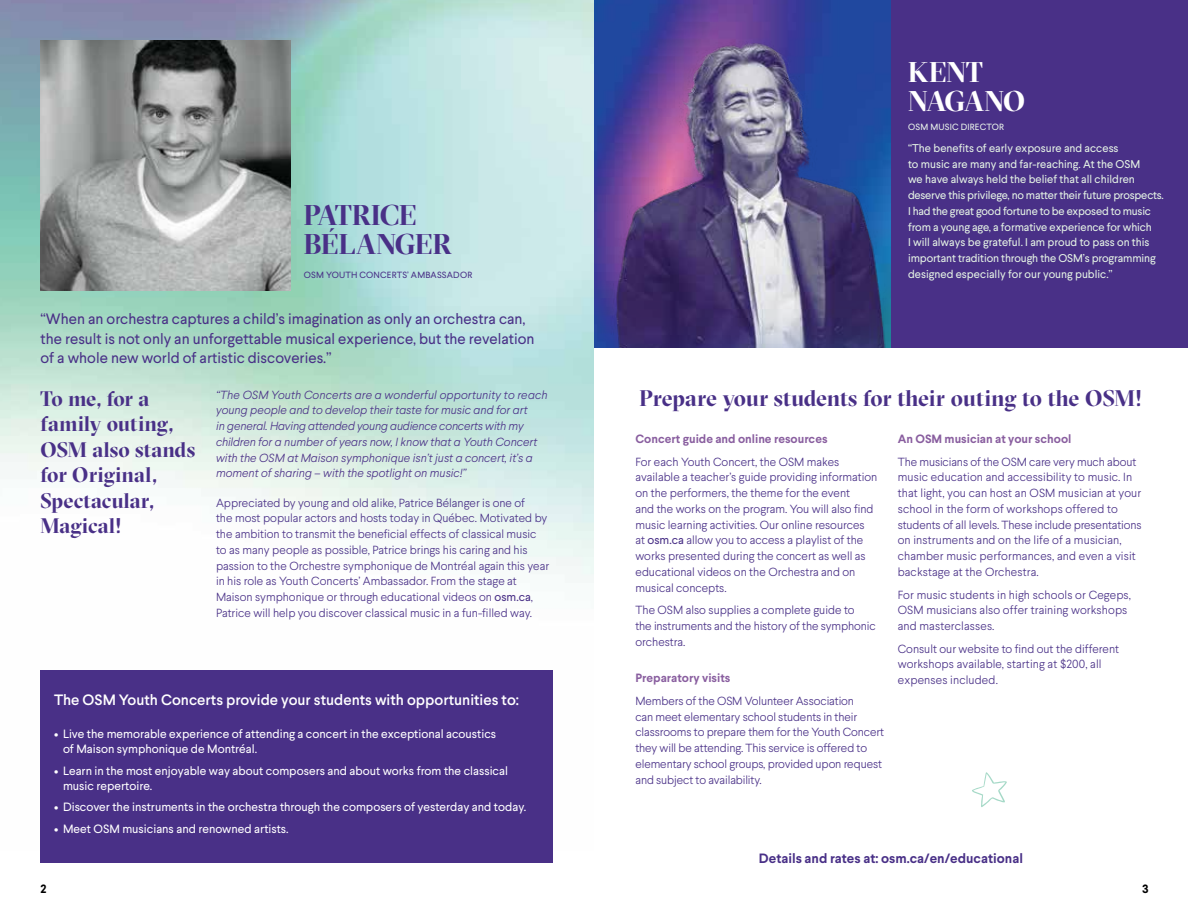
<style>
.page{position:relative;width:1188px;height:918px;background:#fff}
.page>*{position:absolute;margin:0;border:0;box-sizing:border-box;transform-origin:0 0}
.t1{font:700 28.5px/28.5px "GT Sectra Display";letter-spacing:-.01em;color:#493087}
.t2{font:700 28.5px/28.5px "GT Sectra Display";letter-spacing:-.01em;color:#fff}
.t3{font:700 22.5px "GT Sectra Display";letter-spacing:-.005em;color:#493087}
.t4{font:700 21px/25.5px "GT Sectra Display";letter-spacing:.01em;color:#493087}
.t5{font:15px/19.5px "Larsseit";color:#493087}
.t6{font:500 15px "Larsseit";color:#fff}
.t7{font:700 13.5px "Larsseit";color:#493087}
.t8{font:12px/15px "Larsseit";color:#fff}
.t9{font:700 12px "Larsseit";color:#895e9f}
.t10{font:700 12px "Larsseit";color:#000}
.t11{font:300 11.7px/15.8px "Larsseit";color:#493087}
.t12{font:italic 300 11.7px/15.8px "Larsseit";color:#493087}
.t13{font:11.25px/15.8px "Larsseit";letter-spacing:-.01em;color:#e5f3e5}
.t14{font:9px "Larsseit";letter-spacing:.02em;color:#493087}
.t15{font:9px "Larsseit";letter-spacing:.02em;color:#ebf5eb}
.s1{font-weight:400}
</style>
<div class="page">
<svg style="left:972px;top:772px;width:35px;height:35px"></svg>
<img style="left:594px;top:0;width:297px;height:348px">
<img style="left:0;top:0;width:594px;height:671px">
<div style="left:40px;top:671px;width:514px;height:192px;background:#493087"></div>
<img style="left:40px;top:40px;width:250px;height:250px">
<div style="left:891px;top:0;width:297px;height:348px;background:#493087"></div>
<h1 class="t1" style="left:304px;top:201px;width:149px">PATRICE<br>BÉLANGER</h1>
<p class="t14" style="left:304px;top:269px;width:170px">OSM YOUTH CONCERTS’ AMBASSADOR</p>
<p class="t5" style="left:40px;top:309px;width:496px">“When an orchestra captures a child’s imagination as only an orchestra can, the result is not only an unforgettable musical experience, but the revelation of a whole new world of artistic discoveries.”</p>
<h1 class="t2" style="left:908px;top:58px;width:118px">KENT<br>NAGANO</h1>
<p class="t15" style="left:908px;top:121px;width:97px">OSM MUSIC DIRECTOR</p>
<p class="t13" style="left:908px;top:140px;width:257px">“The benefits of early exposure and access<br>to music are many and far-reaching. At the OSM<br>we have always held the belief that all children deserve this privilege, no matter their future prospects.<br>I had the great good fortune to be exposed to music from a young age, a formative experience for which<br>I will always be grateful. I am proud to pass on this important tradition through the OSM’s programming designed especially for our young public.”</p>
<h3 class="t4" style="left:40px;top:386px;width:156px">To me, for a family outing,<br>OSM also stands for Original,<br>Spectacular,<br>Magical!</h3>
<h2 class="t3" style="left:640px;top:384px;width:504px">Prepare your students for their outing to the OSM!</h2>
<p class="t12" style="left:216px;top:387px;width:333px">“The OSM Youth Concerts are a wonderful opportunity to reach young people and to develop their taste for music and for art<br>in general. Having attended young audience concerts with my children for a number of years now, I know that a Youth Concert with the OSM at Maison symphonique isn’t just a concert, it’s a moment of sharing – with the spotlight on music!”</p>
<p class="t11" style="left:216px;top:495px;width:335px">Appreciated by young and old alike, Patrice Bélanger is one of<br>the most popular actors and hosts today in Québec. Motivated by the ambition to transmit the beneficial effects of classical music to as many people as possible, Patrice brings his caring and his passion to the Orchestre symphonique de Montréal again this year in his role as Youth Concerts’ Ambassador. From the stage at Maison symphonique or through educational videos on <span class="s1">osm.ca</span>, Patrice will help you discover classical music in a fun-filled way.</p>
<p class="t9" style="left:635px;top:431px;width:194px">Concert guide and online resources</p>
<p class="t11" style="left:635px;top:454px;width:244px">For each Youth Concert, the OSM makes available a teacher’s guide providing information on the performers, the theme for the event<br>and the works on the program. You will also find music learning activities. Our online resources<br>at <span class="s1">osm.ca</span> allow you to access a playlist of the works presented during the concert as well as educational videos on the Orchestra and on musical concepts.</p>
<p class="t11" style="left:635px;top:602px;width:242px">The OSM also supplies a complete guide to<br>the instruments and the history of the symphonic orchestra.</p>
<p class="t9" style="left:635px;top:671px;width:97px">Preparatory visits</p>
<p class="t11" style="left:635px;top:693px;width:250px">Members of the OSM Volunteer Association<br>can meet elementary school students in their classrooms to prepare them for the Youth Concert they will be attending. This service is offered to elementary school groups, provided upon request and subject to availability.</p>
<p class="t9" style="left:898px;top:431px;width:175px">An OSM musician at your school</p>
<p class="t11" style="left:898px;top:454px;width:245px">The musicians of the OSM care very much about music education and accessibility to music. In that light, you can host an OSM musician at your school in the form of workshops offered to students of all levels. These include presentations on instruments and on the life of a musician, chamber music performances, and even a visit backstage at the Orchestra.</p>
<p class="t11" style="left:898px;top:586px;width:235px">For music students in high schools or Cegeps,<br>OSM musicians also offer training workshops and masterclasses.</p>
<p class="t11" style="left:898px;top:640px;width:223px">Consult our website to find out the different workshops available, starting at $200, all expenses included.</p>
<p class="t6" style="left:54px;top:690px;width:467px">The OSM Youth Concerts provide your students with opportunities to:</p>
<p class="t8" style="left:63px;top:726px;width:435px;text-indent:-9px">• Live the memorable experience of attending a concert in the exceptional acoustics of Maison symphonique de Montréal.</p>
<p class="t8" style="left:63px;top:763px;width:447px;text-indent:-9px">• Learn in the most enjoyable way about composers and about works from the classical music repertoire.</p>
<p class="t8" style="left:54px;top:800px;width:474px">• Discover the instruments in the orchestra through the composers of yesterday and today.</p>
<p class="t8" style="left:54px;top:821px;width:236px">• Meet OSM musicians and renowned artists.</p>
<p class="t7" style="left:759px;top:850px;width:266px">Details and rates at: osm.ca/en/educational</p>
<p class="t10" style="left:40px;top:881px;width:7px">2</p>
<p class="t10" style="left:1142px;top:881px;width:8px">3</p>
</div>
